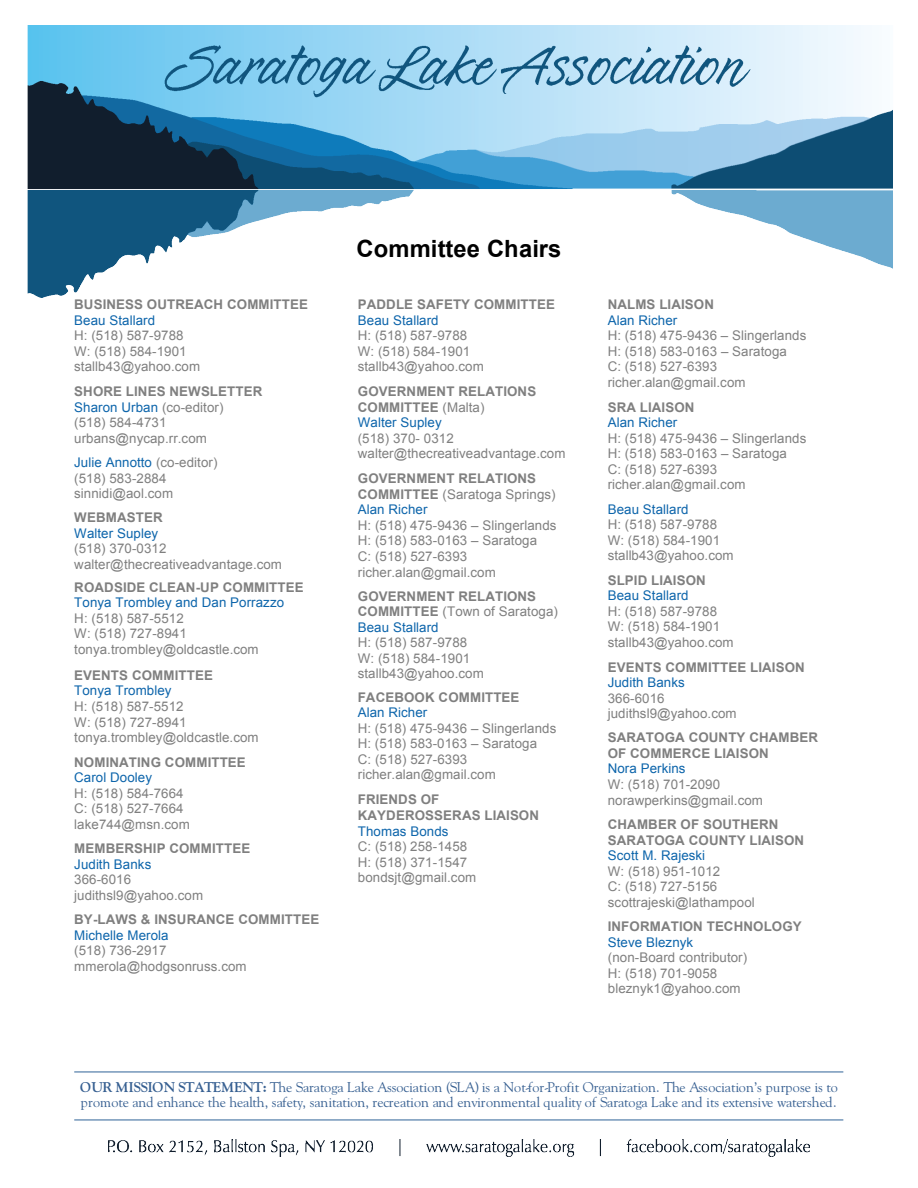
<style>
.page{position:relative;width:918px;height:1188px;background:#fff}
.page>*{position:absolute;margin:0;border:0;box-sizing:border-box;transform-origin:0 0}
.t1{font:700 23.7px "Arial";letter-spacing:.005em;color:#000}
.t2{font:14.1px/15.1px "Goudy";letter-spacing:-.01em;color:#365f91}
.t3{font:13.35px/15.5px "Arial";letter-spacing:.005em;color:#7f7f7f}
.t4{font:700 13.35px/15.5px "Arial";letter-spacing:.01em;color:#7f7f7f}
.t5{font:13.35px "Arial";letter-spacing:.005em;color:#0d65ab}
.s1{font-weight:700}
.s2{color:#0d65ab}
.s3{font-weight:400}
.s4{font-weight:400;color:#0d65ab}
</style>
<div class="page">
<img style="left:27px;top:25px;width:866px;height:272px">
<img style="left:108px;top:1139px;width:702px;height:17px">
<hr style="left:74px;top:1119px;width:769px;height:2px;background:#4674a3">
<hr style="left:74px;top:1071px;width:769px;height:2px;background:#4674a3">
<img style="left:27px;top:235px;width:866px;height:30px">
<p class="t4" style="left:74px;top:297px;width:235px">BUSINESS OUTREACH COMMITTEE</p>
<p class="t5" style="left:74px;top:311px;width:82px">Beau Stallard</p>
<p class="t3" style="left:74px;top:328px;width:127px">H: (518) 587-9788<br>W: (518) 584-1901 stallb43@yahoo.com</p>
<p class="t3" style="left:74px;top:384px;width:190px"><span class="s1">SHORE LINES NEWSLETTER<br></span><span class="s2">Sharon Urban</span> (co-editor)<br>(518) 584-4731 urbans@nycap.rr.com</p>
<p class="t3" style="left:74px;top:455px;width:145px"><span class="s2">Julie Annotto</span> (co-editor) (518) 583-2884 sinnidi@aol.com</p>
<p class="t4" style="left:74px;top:510px;width:90px">WEBMASTER</p>
<p class="t5" style="left:74px;top:524px;width:85px">Walter Supley</p>
<p class="t3" style="left:74px;top:541px;width:209px">(518) 370-0312 walter@thecreativeadvantage.com</p>
<p class="t4" style="left:74px;top:580px;width:231px">ROADSIDE CLEAN-UP COMMITTEE</p>
<p class="t5" style="left:74px;top:594px;width:211px">Tonya Trombley and Dan Porrazzo</p>
<p class="t3" style="left:74px;top:611px;width:186px">H: (518) 587-5512<br>W: (518) 727-8941 tonya.trombley@oldcastle.com</p>
<p class="t4" style="left:74px;top:668px;width:140px">EVENTS COMMITTEE</p>
<p class="t5" style="left:74px;top:682px;width:99px">Tonya Trombley</p>
<p class="t3" style="left:74px;top:699px;width:186px">H: (518) 587-5512<br>W: (518) 727-8941 tonya.trombley@oldcastle.com</p>
<p class="t4" style="left:74px;top:755px;width:173px">NOMINATING COMMITTEE</p>
<p class="t5" style="left:74px;top:769px;width:79px">Carol Dooley</p>
<p class="t3" style="left:74px;top:785px;width:117px">H: (518) 584-7664<br>C: (518) 527-7664 lake744@msn.com</p>
<p class="t4" style="left:74px;top:841px;width:177px">MEMBERSHIP COMMITTEE</p>
<p class="t5" style="left:74px;top:855px;width:79px">Judith Banks</p>
<p class="t3" style="left:74px;top:872px;width:130px">366-6016 judithsl9@yahoo.com</p>
<p class="t4" style="left:74px;top:912px;width:247px">BY-LAWS &amp; INSURANCE COMMITTEE</p>
<p class="t5" style="left:74px;top:926px;width:96px">Michelle Merola</p>
<p class="t3" style="left:74px;top:943px;width:174px">(518) 736-2917 mmerola@hodgsonruss.com</p>
<h1 class="t1" style="left:356px;top:233px;width:207px">Committee Chairs</h1>
<p class="t4" style="left:358px;top:297px;width:199px">PADDLE SAFETY COMMITTEE</p>
<p class="t5" style="left:358px;top:311px;width:82px">Beau Stallard</p>
<p class="t3" style="left:358px;top:328px;width:127px">H: (518) 587-9788<br>W: (518) 584-1901 stallb43@yahoo.com</p>
<p class="t4" style="left:358px;top:384px;width:180px">GOVERNMENT RELATIONS<br>COMMITTEE <span class="s3">(Malta)<br></span><span class="s4">Walter Supley</span></p>
<p class="t3" style="left:358px;top:430px;width:209px;line-height:15.9px">(518) 370- 0312 walter@thecreativeadvantage.com</p>
<p class="t4" style="left:358px;top:471px;width:199px">GOVERNMENT RELATIONS<br>COMMITTEE <span class="s3">(Saratoga Springs)<br></span><span class="s4">Alan Richer</span></p>
<p class="t3" style="left:358px;top:517px;width:200px">H: (518) 475-9436 – Slingerlands<br>H: (518) 583-0163 – Saratoga<br>C: (518) 527-6393 richer.alan@gmail.com</p>
<p class="t4" style="left:358px;top:589px;width:202px">GOVERNMENT RELATIONS<br>COMMITTEE <span class="s3">(Town of Saratoga)<br></span><span class="s4">Beau Stallard</span></p>
<p class="t3" style="left:358px;top:635px;width:128px">H: (518) 587-9788<br>W: (518) 584-1901 stallb43@yahoo.com</p>
<p class="t4" style="left:358px;top:690px;width:163px">FACEBOOK COMMITTEE</p>
<p class="t5" style="left:358px;top:704px;width:71px">Alan Richer</p>
<p class="t3" style="left:358px;top:720px;width:200px">H: (518) 475-9436 – Slingerlands<br>H: (518) 583-0163 – Saratoga<br>C: (518) 527-6393 richer.alan@gmail.com</p>
<p class="t4" style="left:358px;top:792px;width:183px">FRIENDS OF<br>KAYDEROSSERAS LIAISON</p>
<p class="t5" style="left:358px;top:822px;width:92px">Thomas Bonds</p>
<p class="t3" style="left:358px;top:839px;width:120px">C: (518) 258-1458<br>H: (518) 371-1547 bondsjt@gmail.com</p>
<p class="t4" style="left:608px;top:297px;width:108px">NALMS LIAISON</p>
<p class="t5" style="left:608px;top:311px;width:71px">Alan Richer</p>
<p class="t3" style="left:608px;top:328px;width:200px">H: (518) 475-9436 – Slingerlands<br>H: (518) 583-0163 – Saratoga<br>C: (518) 527-6393 richer.alan@gmail.com</p>
<p class="t4" style="left:608px;top:400px;width:88px">SRA LIAISON</p>
<p class="t5" style="left:608px;top:414px;width:71px">Alan Richer</p>
<p class="t3" style="left:608px;top:430px;width:200px">H: (518) 475-9436 – Slingerlands<br>H: (518) 583-0163 – Saratoga<br>C: (518) 527-6393 richer.alan@gmail.com</p>
<p class="t5" style="left:608px;top:500px;width:82px">Beau Stallard</p>
<p class="t3" style="left:608px;top:517px;width:128px">H: (518) 587-9788<br>W: (518) 584-1901 stallb43@yahoo.com</p>
<p class="t4" style="left:608px;top:573px;width:100px">SLPID LIAISON</p>
<p class="t5" style="left:608px;top:587px;width:82px">Beau Stallard</p>
<p class="t3" style="left:608px;top:603px;width:128px">H: (518) 587-9788<br>W: (518) 584-1901 stallb43@yahoo.com</p>
<p class="t4" style="left:608px;top:660px;width:199px">EVENTS COMMITTEE LIAISON</p>
<p class="t5" style="left:608px;top:674px;width:79px">Judith Banks</p>
<p class="t3" style="left:608px;top:690px;width:130px">366-6016 judithsl9@yahoo.com</p>
<p class="t4" style="left:608px;top:730px;width:212px">SARATOGA COUNTY CHAMBER<br>OF COMMERCE LIAISON</p>
<p class="t5" style="left:608px;top:760px;width:79px">Nora Perkins</p>
<p class="t3" style="left:608px;top:776px;width:157px;line-height:15.9px">W: (518) 701-2090 norawperkins@gmail.com</p>
<p class="t4" style="left:608px;top:817px;width:198px">CHAMBER OF SOUTHERN<br>SARATOGA COUNTY LIAISON</p>
<p class="t5" style="left:608px;top:847px;width:99px">Scott M. Rajeski</p>
<p class="t3" style="left:608px;top:863px;width:149px">W: (518) 951-1012<br>C: (518) 727-5156 scottrajeski@lathampool</p>
<p class="t4" style="left:608px;top:919px;width:195px">INFORMATION TECHNOLOGY</p>
<p class="t5" style="left:608px;top:933px;width:87px">Steve Bleznyk</p>
<p class="t3" style="left:608px;top:950px;width:141px">(non-Board contributor)<br>H: (518) 701-9058 bleznyk1@yahoo.com</p>
<p class="t2" style="left:80px;top:1079px;width:759px"><span class="s1">OUR MISSION STATEMENT:</span> The Saratoga Lake Association (SLA)is a Not-for-Profit Organization. The Association’s purpose is to promote and enhance the health, safety, sanitation, recreation and environmental quality of Saratoga Lake and its extensive watershed.</p>
</div>
